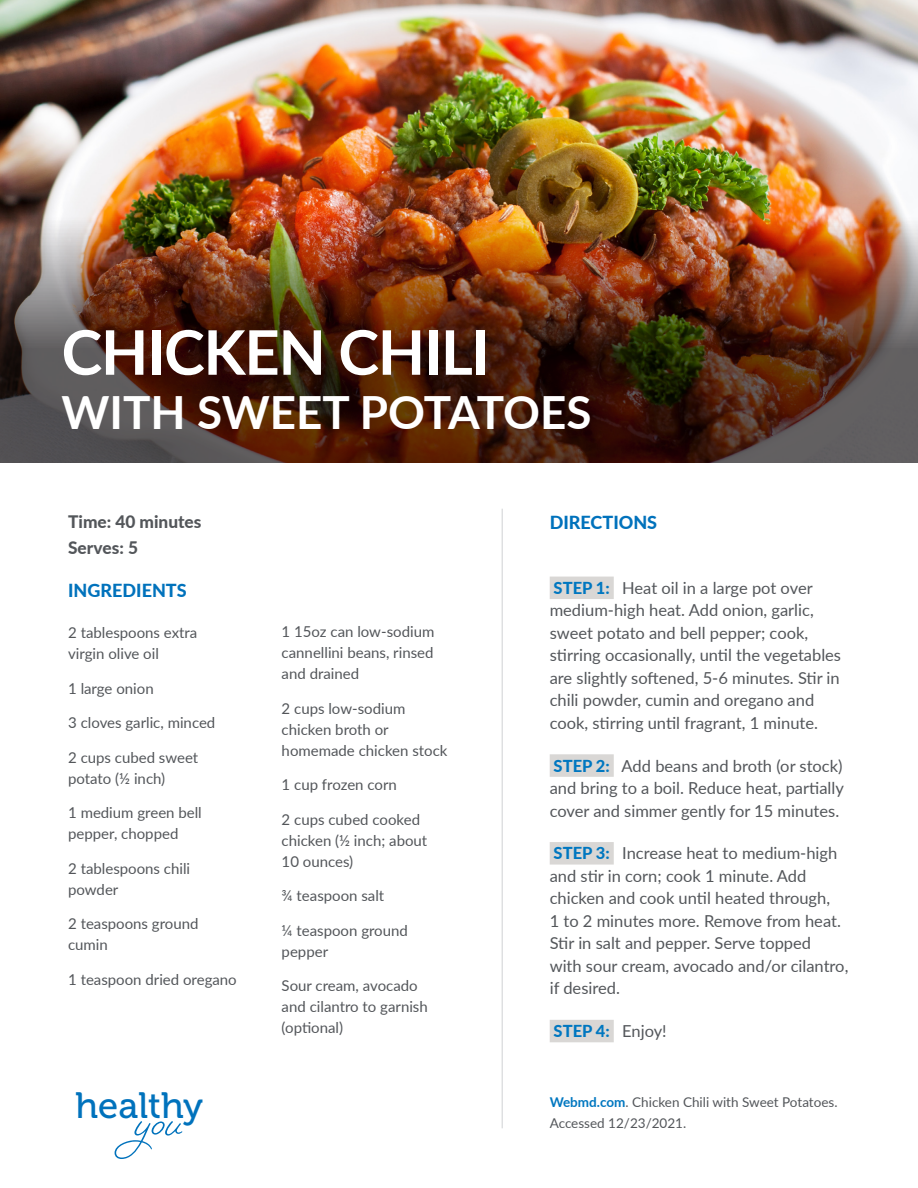
<style>
.page{position:relative;width:918px;height:1188px;background:#fff}
.page>*{position:absolute;margin:0;border:0;box-sizing:border-box;transform-origin:0 0}
.Deck_SW{font:700 61.5px "Lato";letter-spacing:-.02em;color:#fff}
.Deck_SW-2{font:700 45.75px "Lato";color:#fff}
.t1{font:36.6px "Museo 500";color:#0072bc}
.Sidebar_Body_SW{font:800 18px "Lato";color:#0072bc}
.Subhead_in_Body_SW{font:800 17.25px "Lato";color:#53565a}
.Sidebar_Body_SW-2{font:16.5px/22.5px "Lato";color:#53565a}
.Sidebar_Body_SW-3{font:800 16.5px "Lato";color:#0077c0}
.Paragraph_Style_2{font:15px/21px "Lato";color:#53565a}
.Sidebar_Body_SW-4{font:13.5px/21px "Lato";color:#53565a}
.s1{font-weight:800;color:#0077c0}
.s2{font-weight:400;color:#53565a}
.s3{font-weight:700;color:#0077c0}
</style>
<div class="page">
<div style="left:550px;top:577px;width:64px;height:22px;background:#d9d7d5"></div>
<div style="left:550px;top:754px;width:64px;height:23px;background:#d9d7d5"></div>
<div style="left:550px;top:842px;width:64px;height:23px;background:#d9d7d5"></div>
<div style="left:550px;top:1020px;width:64px;height:22px;background:#d9d7d5"></div>
<hr style="left:502px;top:509px;width:1px;height:619px;background:#d5d6d8">
<img style="left:0;top:0;width:918px;height:122px">
<img style="left:0;top:122px;width:918px;height:341px">
<svg style="left:115px;top:1121px;width:67px;height:38px"></svg>
<p class="Deck_SW" style="left:62px;top:307px;width:430px">CHICKEN CHILI</p>
<p class="Deck_SW-2" style="left:62px;top:378px;width:531px">WITH SWEET POTATOES</p>
<p class="Subhead_in_Body_SW" style="left:68px;top:509px;width:135px">Time: 40 minutes</p>
<p class="Subhead_in_Body_SW" style="left:68px;top:535px;width:71px">Serves: 5</p>
<p class="Sidebar_Body_SW" style="left:68px;top:577px;width:120px">INGREDIENTS</p>
<p class="Paragraph_Style_2" style="left:68px;top:622px;width:131px">2 tablespoons extra virgin olive oil</p>
<p class="Paragraph_Style_2" style="left:68px;top:677px;width:87px">1 large onion</p>
<p class="Paragraph_Style_2" style="left:68px;top:712px;width:149px">3 cloves garlic, minced</p>
<p class="Paragraph_Style_2" style="left:68px;top:746px;width:132px">2 cups cubed sweet potato (½ inch)</p>
<p class="Paragraph_Style_2" style="left:68px;top:802px;width:135px">1 medium green bell pepper, chopped</p>
<p class="Paragraph_Style_2" style="left:68px;top:857px;width:124px">2 tablespoons chili powder</p>
<p class="Paragraph_Style_2" style="left:68px;top:913px;width:132px">2 teaspoons ground cumin</p>
<p class="Paragraph_Style_2" style="left:68px;top:968px;width:170px">1 teaspoon dried oregano</p>
<h3 class="t1" style="left:76px;top:1085px;width:129px">healthy</h3>
<p class="Paragraph_Style_2" style="left:282px;top:621px;width:154px;text-align:justify">1 15oz can low-sodium cannellini beans, rinsed and drained</p>
<p class="Paragraph_Style_2" style="left:282px;top:697px;width:167px">2 cups low-sodium chicken broth or homemade chicken stock</p>
<p class="Paragraph_Style_2" style="left:282px;top:774px;width:117px">1 cup frozen corn</p>
<p class="Paragraph_Style_2" style="left:282px;top:808px;width:147px">2 cups cubed cooked chicken (½ inch; about<br>10 ounces)</p>
<p class="Paragraph_Style_2" style="left:282px;top:885px;width:104px">¾ teaspoon salt</p>
<p class="Paragraph_Style_2" style="left:282px;top:919px;width:128px">¼ teaspoon ground pepper</p>
<p class="Paragraph_Style_2" style="left:282px;top:975px;width:148px">Sour cream, avocado and cilantro to garnish (optional)</p>
<p class="Sidebar_Body_SW" style="left:550px;top:509px;width:109px">DIRECTIONS</p>
<p class="Sidebar_Body_SW-2" style="left:550px;top:576px;width:293px"><span class="s1">STEP 1:</span> Heat oil in a large pot over medium-high heat. Add onion, garlic, sweet potato and bell pepper; cook, stirring occasionally, until the vegetables are slightly softened, 5-6 minutes. Stir in chili powder, cumin and oregano and cook, stirring until fragrant, 1 minute.</p>
<p class="Sidebar_Body_SW-2" style="left:550px;top:754px;width:296px;text-align:justify"><span class="s1">STEP 2:</span> Add beans and broth (or stock) and bring to a boil. Reduce heat, partially cover and simmer gently for 15 minutes.</p>
<p class="Sidebar_Body_SW-2" style="left:550px;top:841px;width:300px"><span class="s1">STEP 3:</span> Increase heat to medium-high and stir in corn; cook 1 minute. Add chicken and cook until heated through,<br>1 to 2 minutes more. Remove from heat.<br>Stir in salt and pepper. Serve topped<br>with sour cream, avocado and/or cilantro, if desired.</p>
<p class="Sidebar_Body_SW-3" style="left:554px;top:1019px;width:115px">STEP 4: <span class="s2">Enjoy!</span></p>
<p class="Sidebar_Body_SW-4" style="left:550px;top:1091px;width:289px"><span class="s3">Webmd.com</span>. Chicken Chili with Sweet Potatoes.<br>Accessed 12/23/2021.</p>
</div>
